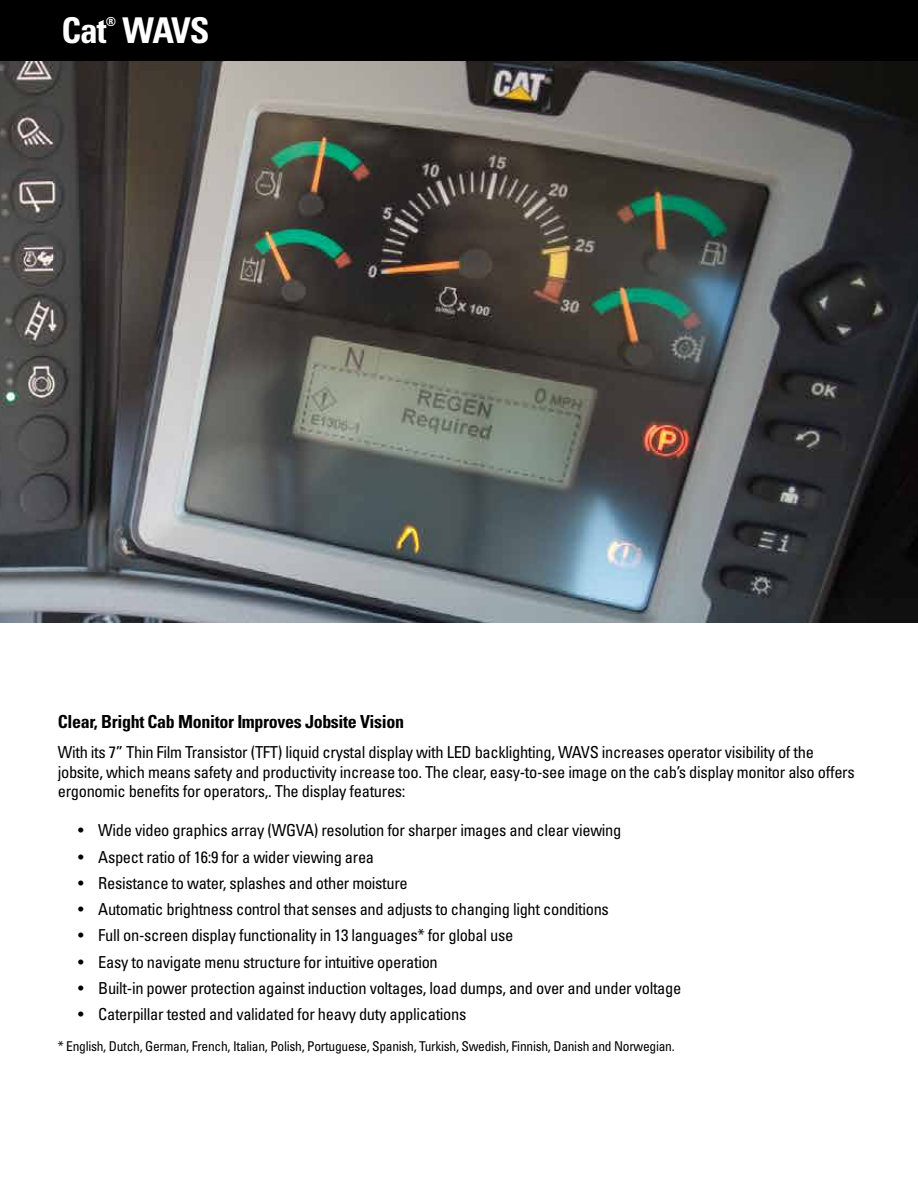
<style>
.page{position:relative;width:918px;height:1188px;background:#fff}
.page>*{position:absolute;margin:0;border:0;box-sizing:border-box;transform-origin:0 0}
.t1{font:700 condensed 35.55px "Univers LT Std";letter-spacing:-.03em;color:#fff}
.t2{font:700 condensed 18px "Univers";letter-spacing:-.02em;color:#000}
.t3{font:condensed 16.5px/19.5px "Univers";letter-spacing:-.02em;color:#000}
.t4{font:condensed 13.5px "Univers";letter-spacing:-.02em;color:#000}
.t5{font:700 condensed 12.45px "Univers LT Std";color:#fff}
</style>
<div class="page">
<img style="left:0;top:60px;width:918px;height:562px">
<div style="left:0;top:0;width:918px;height:60px;background:#000"></div>
<p class="t5" style="left:106px;top:14px;width:12px">®</p>
<h1 class="t1" style="left:62px;top:9px;width:149px">Cat WAVS</h1>
<p class="t2" style="left:58px;top:711px;width:348px">Clear, Bright Cab Monitor Improves Jobsite Vision</p>
<p class="t3" style="left:58px;top:742px;width:798px">With its 7” Thin Film Transistor (TFT) liquid crystal display with LED backlighting, WAVS increases operator visibility of the jobsite, which means safety and productivity increase too. The clear, easy-to-see image on the cab’s display monitor also offers ergonomic benefits for operators,. The display features:</p>
<p class="t3" style="left:78px;top:820px;width:545px">• Wide video graphics array (WGVA) resolution for sharper images and clear viewing</p>
<p class="t3" style="left:78px;top:847px;width:298px">• Aspect ratio of 16:9 for a wider viewing area</p>
<p class="t3" style="left:78px;top:873px;width:331px">• Resistance to water, splashes and other moisture</p>
<p class="t3" style="left:78px;top:899px;width:532px">• Automatic brightness control that senses and adjusts to changing light conditions</p>
<p class="t3" style="left:78px;top:925px;width:437px">• Full on-screen display functionality in 13 languages* for global use</p>
<p class="t3" style="left:78px;top:952px;width:361px">• Easy to navigate menu structure for intuitive operation</p>
<p class="t3" style="left:78px;top:978px;width:605px">• Built-in power protection against induction voltages, load dumps, and over and under voltage</p>
<p class="t3" style="left:78px;top:1004px;width:390px">• Caterpillar tested and validated for heavy duty applications</p>
<p class="t4" style="left:58px;top:1038px;width:618px">* English, Dutch, German, French, Italian, Polish, Portuguese, Spanish, Turkish, Swedish, Finnish, Danish and Norwegian.</p>
</div>
